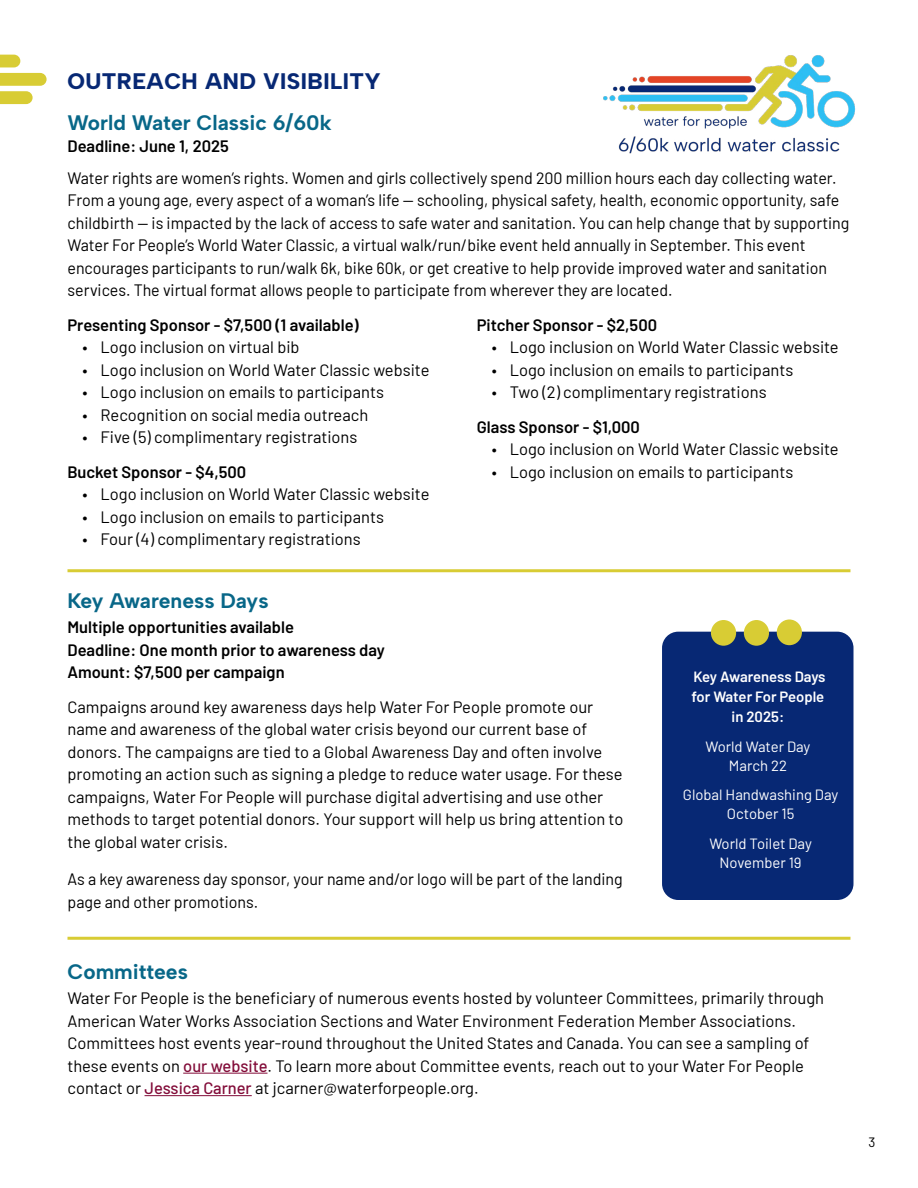
<style>
.page{position:relative;width:918px;height:1188px;background:#fff}
.page>*{position:absolute;margin:0;border:0;box-sizing:border-box;transform-origin:0 0}
.t1{font:800 22.5px "Albert Sans";letter-spacing:.02em;color:#072874}
.t2{font:700 21px "Albert Sans";color:#086788}
.t3{font:16.5px/22.5px "Barlow";color:#000}
.t4{font:600 16.5px/22.5px "Barlow";color:#000}
.t5{font:14.85px/18.9px "Barlow";color:#fff;text-align:center}
.t6{font:600 14.85px/20.2px "Barlow";letter-spacing:-.005em;color:#fff;text-align:center}
.t7{font:13.5px "Barlow";color:#000}
.s1{font-weight:500;color:#820c39}
</style>
<div class="page">
<svg style="left:0;top:73px;width:47px;height:31px"></svg>
<svg style="left:0;top:55px;width:20px;height:12px"></svg>
<img style="left:603px;top:55px;width:253px;height:99px">
<hr style="left:68px;top:569px;width:782px;height:3px;background:#d8cc34">
<div style="left:662px;top:632px;width:191px;height:268px;background:#072874;border-radius:16px"></div>
<div style="left:711px;top:620px;width:25px;height:26px;background:#d8cc34;border-radius:50%"></div>
<div style="left:744px;top:620px;width:25px;height:26px;background:#d8cc34;border-radius:50%"></div>
<div style="left:777px;top:619px;width:25px;height:26px;background:#d8cc34;border-radius:50%"></div>
<hr style="left:183px;top:1073px;width:85px;height:1px;background:#820c39">
<hr style="left:145px;top:1095px;width:107px;height:1px;background:#820c39">
<hr style="left:68px;top:937px;width:782px;height:3px;background:#d8cc34">
<h1 class="t1" style="left:68px;top:67px;width:315px">OUTREACH AND VISIBILITY</h1>
<p class="t2" style="left:68px;top:109px;width:266px">World Water Classic 6/60k</p>
<p class="t4" style="left:68px;top:134px;width:163px">Deadline: June 1, 2025</p>
<p class="t3" style="left:68px;top:165px;width:784px">Water rights are women’s rights. Women and girls collectively spend 200 million hours each day collecting water.<br>From a young age, every aspect of a woman’s life — schooling, physical safety, health, economic opportunity, safe childbirth — is impacted by the lack of access to safe water and sanitation. You can help change that by supporting Water For People’s World Water Classic, a virtual walk/run/bike event held annually in September. This event encourages participants to run/walk 6k, bike 60k, or get creative to help provide improved water and sanitation services. The virtual format allows people to participate from wherever they are located.</p>
<p class="t4" style="left:68px;top:312px;width:293px">Presenting Sponsor - $7,500 (1 available)</p>
<p class="t3" style="left:82px;top:335px;width:219px">• Logo inclusion on virtual bib</p>
<p class="t3" style="left:82px;top:357px;width:348px">• Logo inclusion on World Water Classic website</p>
<p class="t3" style="left:82px;top:380px;width:303px">• Logo inclusion on emails to participants</p>
<p class="t3" style="left:82px;top:402px;width:287px">• Recognition on social media outreach</p>
<p class="t3" style="left:82px;top:425px;width:276px">• Five (5) complimentary registrations</p>
<p class="t4" style="left:68px;top:459px;width:180px">Bucket Sponsor - $4,500</p>
<p class="t3" style="left:82px;top:482px;width:348px">• Logo inclusion on World Water Classic website</p>
<p class="t3" style="left:82px;top:504px;width:303px">• Logo inclusion on emails to participants</p>
<p class="t3" style="left:82px;top:527px;width:280px">• Four (4) complimentary registrations</p>
<p class="t4" style="left:477px;top:312px;width:182px">Pitcher Sponsor - $2,500</p>
<p class="t3" style="left:492px;top:335px;width:348px">• Logo inclusion on World Water Classic website</p>
<p class="t3" style="left:492px;top:357px;width:303px">• Logo inclusion on emails to participants</p>
<p class="t3" style="left:492px;top:380px;width:276px">• Two (2) complimentary registrations</p>
<p class="t4" style="left:477px;top:414px;width:165px">Glass Sponsor - $1,000</p>
<p class="t3" style="left:492px;top:437px;width:348px">• Logo inclusion on World Water Classic website</p>
<p class="t3" style="left:492px;top:459px;width:303px">• Logo inclusion on emails to participants</p>
<p class="t2" style="left:68px;top:588px;width:203px">Key Awareness Days</p>
<p class="t4" style="left:68px;top:615px;width:319px">Multiple opportunities available<br>Deadline: One month prior to awareness day<br>Amount: $7,500 per campaign</p>
<p class="t3" style="left:68px;top:694px;width:557px">Campaigns around key awareness days help Water For People promote our name and awareness of the global water crisis beyond our current base of donors. The campaigns are tied to a Global Awareness Day and often involve promoting an action such as signing a pledge to reduce water usage. For these campaigns, Water For People will purchase digital advertising and use other methods to target potential donors. Your support will help us bring attention to the global water crisis.</p>
<p class="t3" style="left:68px;top:867px;width:557px">As a key awareness day sponsor, your name and/or logo will be part of the landing page and other promotions.</p>
<p class="t6" style="left:692px;top:665px;width:135px">Key Awareness Days for Water For People in 2025:</p>
<p class="t5" style="left:705px;top:736px;width:107px">World Water Day<br>March 22</p>
<p class="t5" style="left:683px;top:784px;width:157px">Global Handwashing Day<br>October 15</p>
<p class="t5" style="left:709px;top:833px;width:104px">World Toilet Day<br>November 19</p>
<p class="t2" style="left:68px;top:959px;width:122px">Committees</p>
<p class="t3" style="left:68px;top:986px;width:758px">Water For People is the beneficiary of numerous events hosted by volunteer Committees, primarily through American Water Works Association Sections and Water Environment Federation Member Associations.<br>Committees host events year-round throughout the United States and Canada. You can see a sampling of these events on <span class="s1">our website</span>. To learn more about Committee events, reach out to your Water For People contact or <span class="s1">Jessica Carner</span> at jcarner@waterforpeople.org.</p>
<p class="t7" style="left:868px;top:1133px;width:8px">3</p>
</div>
